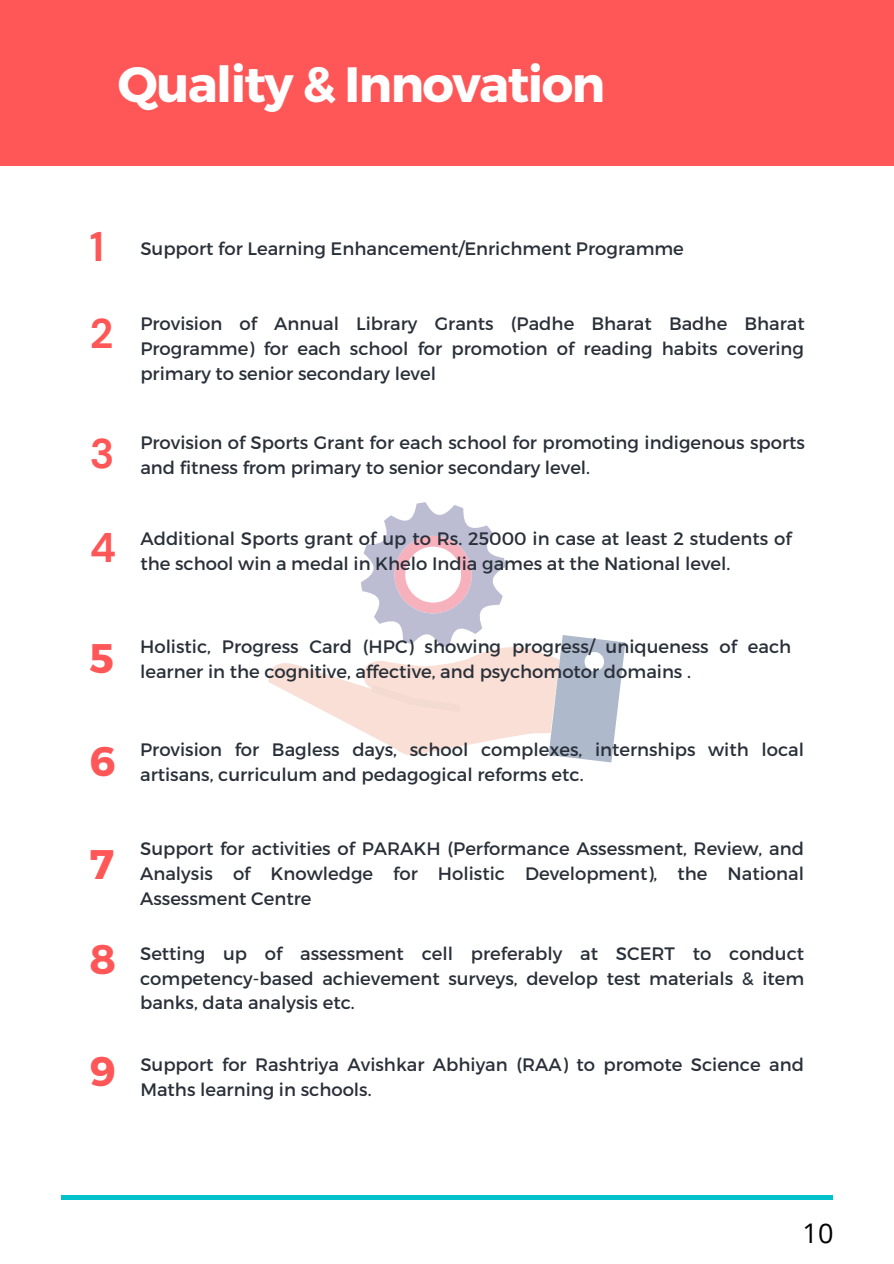
<style>
.page{position:relative;width:894px;height:1264px;background:#fff}
.page>*{position:absolute;margin:0;border:0;box-sizing:border-box;transform-origin:0 0}
.t1{font:700 49.5px "Montserrat";letter-spacing:-.03em;color:#fff}
.t2{font:700 41.25px "Montserrat";color:#ff5757}
.t3{font:700 41.25px "DM Sans";color:#ff5757}
.t4{font:27px "Open Sans";color:#000}
.t5{font:18px/24.8px "Montserrat";color:#293039;text-align:justify}
</style>
<div class="page">
<div style="left:0;top:0;width:893px;height:166px;background:#ff5757"></div>
<hr style="left:61px;top:1195px;width:772px;height:4px;background:#00c2cb">
<svg style="left:268px;top:502px;width:357px;height:260px"></svg>
<h1 class="t1" style="left:118px;top:52px;width:488px">Quality &amp; Innovation</h1>
<h2 class="t3" style="left:90px;top:220px;width:16px">1</h2>
<p class="t5" style="left:140px;top:235px;width:545px">Support for Learning Enhancement/Enrichment Programme</p>
<h2 class="t3" style="left:90px;top:307px;width:25px">2</h2>
<p class="t5" style="left:140px;top:310px;width:665px">Provision of Annual Library Grants (Padhe Bharat Badhe Bharat Programme) for each school for promotion of reading habits covering primary to senior secondary level</p>
<h2 class="t3" style="left:90px;top:426px;width:26px">3</h2>
<p class="t5" style="left:140px;top:429px;width:666px">Provision of Sports Grant for each school for promoting indigenous sports</p>
<p class="t5" style="left:140px;top:454px;width:451px">and fitness from primary to senior secondary level.</p>
<h2 class="t3" style="left:90px;top:521px;width:28px">4</h2>
<p class="t5" style="left:140px;top:525px;width:652px">Additional Sports grant of up to Rs. 25000 in case at least 2 students of</p>
<p class="t5" style="left:140px;top:550px;width:591px">the school win a medal in Khelo India games at the National level.</p>
<h2 class="t2" style="left:89px;top:631px;width:26px">5</h2>
<p class="t5" style="left:140px;top:633px;width:652px">Holistic, Progress Card (HPC) showing progress/ uniqueness of each</p>
<p class="t5" style="left:140px;top:658px;width:552px">learner in the cognitive, affective, and psychomotor domains .</p>
<h2 class="t2" style="left:89px;top:734px;width:28px">6</h2>
<p class="t5" style="left:140px;top:736px;width:665px">Provision for Bagless days, school complexes, internships with local</p>
<p class="t5" style="left:140px;top:761px;width:445px">artisans, curriculum and pedagogical reforms etc.</p>
<h2 class="t2" style="left:89px;top:837px;width:26px">7</h2>
<p class="t5" style="left:140px;top:835px;width:665px">Support for activities of PARAKH (Performance Assessment, Review, and Analysis of Knowledge for Holistic Development), the National Assessment Centre</p>
<h2 class="t2" style="left:89px;top:932px;width:28px">8</h2>
<p class="t5" style="left:140px;top:940px;width:665px">Setting up of assessment cell preferably at SCERT to conduct competency-based achievement surveys, develop test materials &amp; item banks, data analysis etc.</p>
<h2 class="t2" style="left:90px;top:1044px;width:28px">9</h2>
<p class="t5" style="left:140px;top:1051px;width:665px">Support for Rashtriya Avishkar Abhiyan (RAA) to promote Science and</p>
<p class="t5" style="left:140px;top:1076px;width:233px">Maths learning in schools.</p>
<h3 class="t4" style="left:802px;top:1213px;width:32px">10</h3>
</div>
